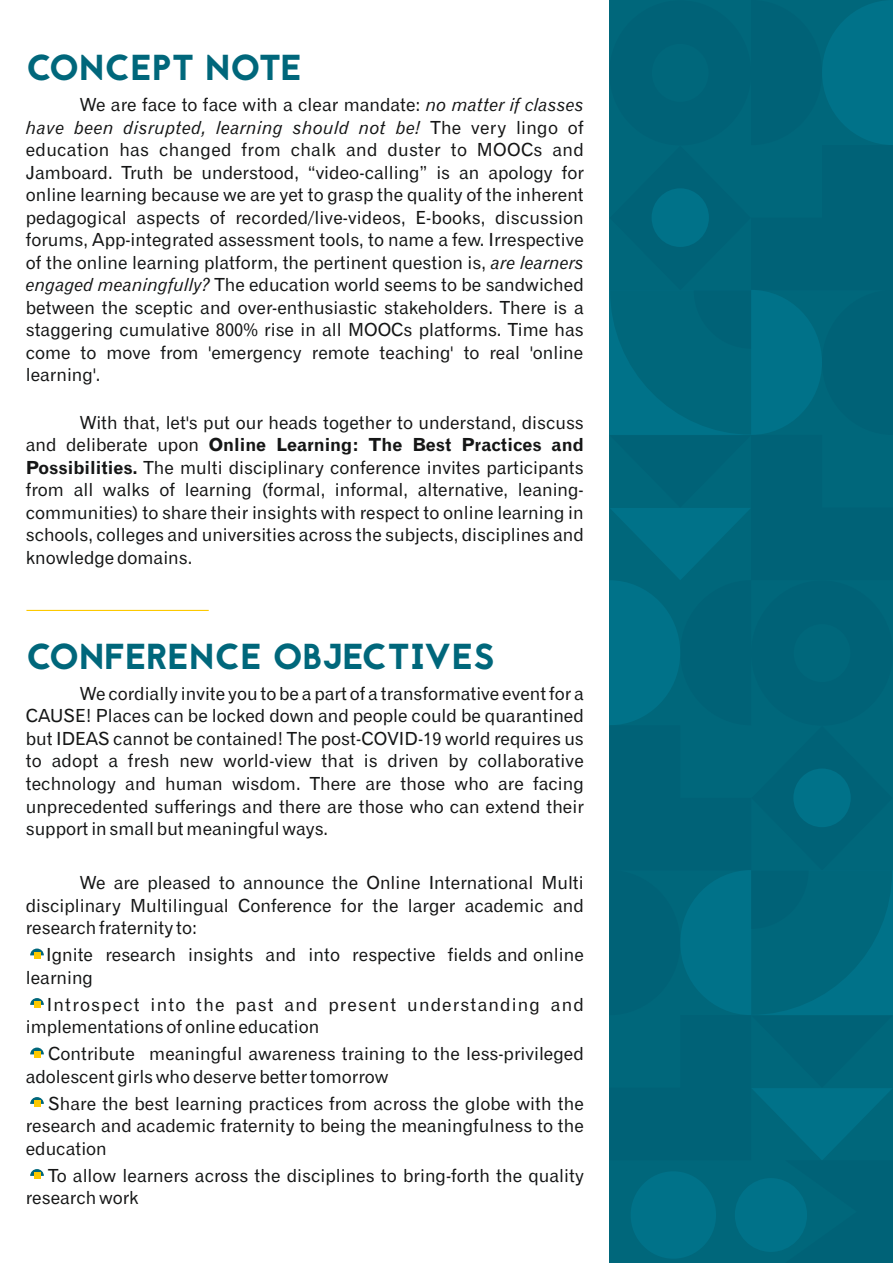
<style>
.page{position:relative;width:893px;height:1263px;background:#fff}
.page>*{position:absolute;margin:0;border:0;box-sizing:border-box;transform-origin:0 0}
.t1{font:36px "Jaapokki";color:#00677b}
.t2{font:18px/22.5px "Gothic 720 BT Roman B";color:#151616;text-align:justify}
.t3{font:18px/22.5px "Gothic 720 BT Roman B";letter-spacing:.065em;color:#151616}
.t4{font:18px "Gothic 720 BT Italic B";letter-spacing:.015em;color:#151616}
.t5{font:18px "Gothic 720 BT Bold B";color:#151616}
.s1{font-family:"Gothic 720 BT Italic B"}
.s2{font-family:"Gothic 720 BT Roman B"}
.s3{font-family:"Gothic 720 BT Bold B"}
</style>
<div class="page">
<svg style="left:609px;top:0;width:284px;height:1263px;background:#00667b"></svg>
<div style="left:631px;top:1171px;width:85px;height:88px;background:#007289;border-radius:50%"></div>
<div style="left:735px;top:1178px;width:72px;height:74px;background:#007289;border-radius:50%"></div>
<svg style="left:30px;top:948px;width:14px;height:7px"></svg>
<div style="left:34px;top:952px;width:6px;height:7px;background:#fdc900"></div>
<svg style="left:30px;top:998px;width:14px;height:7px"></svg>
<div style="left:34px;top:1001px;width:6px;height:7px;background:#fdc900"></div>
<svg style="left:30px;top:1047px;width:14px;height:7px"></svg>
<div style="left:34px;top:1051px;width:6px;height:7px;background:#fdc900"></div>
<svg style="left:30px;top:1097px;width:14px;height:7px"></svg>
<div style="left:34px;top:1100px;width:6px;height:7px;background:#fdc900"></div>
<svg style="left:30px;top:1169px;width:14px;height:7px"></svg>
<div style="left:34px;top:1172px;width:6px;height:7px;background:#fdc900"></div>
<hr style="left:26px;top:610px;width:183px;height:1px;background:#fdc900">
<h1 class="t1" style="left:26px;top:47px;width:277px">CONCEPT NOTE</h1>
<p class="t2" style="left:80px;top:95px;width:505px">We are face to face with a clear mandate: <span class="s1">no matter if classes</span></p>
<p class="t4" style="left:26px;top:120px;width:559px">have been disrupted, learning should not be! <span class="s2">The very lingo of</span></p>
<p class="t2" style="left:26px;top:140px;width:560px">education has changed from chalk and duster to MOOCs and Jamboard. Truth be understood, “video-calling” is an apology for online learning because we are yet to grasp the quality of the inherent pedagogical aspects of recorded/live-videos, E-books, discussion forums, App-integrated assessment tools, to name a few. Irrespective of the online learning platform, the pertinent question is, <span class="s1">are learners engaged meaningfully?</span> The education world seems to be sandwiched between the sceptic and over-enthusiastic stakeholders. There is a staggering cumulative 800% rise in all MOOCs platforms. Time has come to move from 'emergency remote teaching' to real 'online learning'.</p>
<p class="t2" style="left:80px;top:413px;width:505px">With that, let's put our heads together to understand, discuss</p>
<p class="t5" style="left:26px;top:438px;width:559px"><span class="s2">and deliberate upon</span> Online Learning: The Best Practices and</p>
<p class="t2" style="left:26px;top:458px;width:560px"><span class="s3">Possibilities.</span> The multi disciplinary conference invites participants from all walks of learning (formal, informal, alternative, leaning&shy;communities) to share their insights with respect to online learning in schools, colleges and universities across the subjects, disciplines and knowledge domains.</p>
<h1 class="t1" style="left:26px;top:636px;width:470px">CONFERENCE OBJECTIVES</h1>
<p class="t2" style="left:26px;top:684px;width:560px;text-indent:54px">We cordially invite you to be a part of a transformative event for a CAUSE! Places can be locked down and people could be quarantined but IDEAS cannot be contained! The post-COVID-19 world requires us to adopt a fresh new world-view that is driven by collaborative technology and human wisdom. There are those who are facing unprecedented sufferings and there are those who can extend their support in small but meaningful ways.</p>
<p class="t2" style="left:26px;top:873px;width:560px;text-indent:54px">We are pleased to announce the Online International Multi disciplinary Multilingual Conference for the larger academic and research fraternity to:</p>
<p class="t2" style="left:26px;top:945px;width:560px;text-indent:20px">Ignite research insights and into respective fields and online learning</p>
<p class="t3" style="left:26px;top:994px;width:559px;text-indent:21px">Introspect into the past and present understanding and implementations of online education</p>
<p class="t2" style="left:26px;top:1044px;width:559px;text-indent:22px">Contribute meaningful awareness training to the less-privileged adolescent girls who deserve better tomorrow</p>
<p class="t2" style="left:26px;top:1093px;width:560px;text-indent:22px">Share the best learning practices from across the globe with the research and academic fraternity to being the meaningfulness to the education</p>
<p class="t2" style="left:26px;top:1165px;width:559px;text-indent:22px">To allow learners across the disciplines to bring-forth the quality research work</p>
</div>
